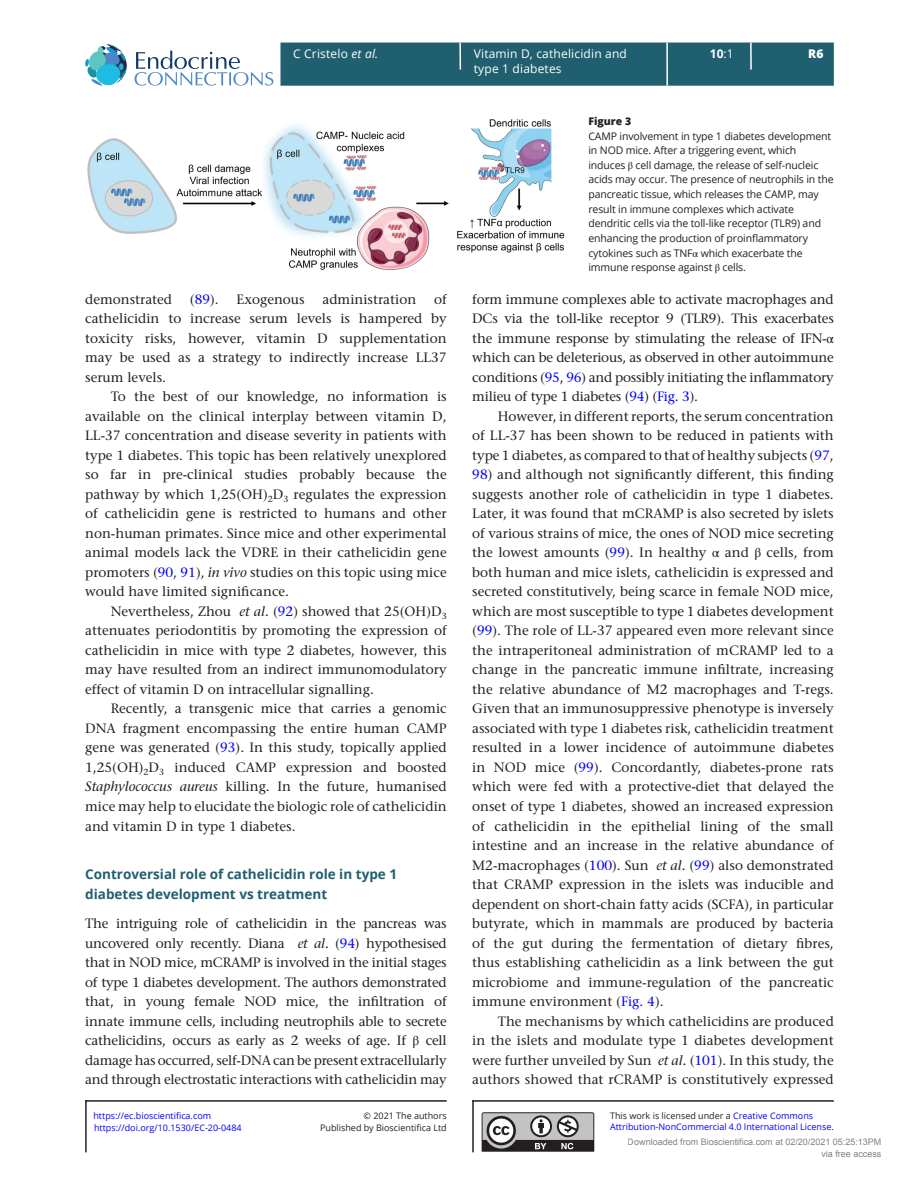
<style>
.page{position:relative;width:919px;height:1187px;background:#fff}
.page>*{position:absolute;margin:0;border:0;box-sizing:border-box;transform-origin:0 0}
.TXI{font:500 13.5px/19.5px "Stone Serif Std";color:#231f20;text-align:justify}
.TXT{font:500 13.5px/19.5px "Stone Serif Std";letter-spacing:-.015em;color:#231f20;text-align:justify}
.t1{font:700 13.5px/19.5px "Open Sans";color:#205f6f}
.t2{font:12px/14.7px "Open Sans";letter-spacing:.015em;color:#fff}
.t3{font:700 12px "Open Sans";color:#fff}
.t4{font:800 12px "Open Sans";color:#fff}
.FC{font:10.5px/14.7px "Open Sans";letter-spacing:-.015em;color:#231f20}
.FC-2{font:800 10.5px "Open Sans";color:#231f20}
.t5{font:9px "Open Sans";color:#00f}
.t6{font:9px/11.6px "Open Sans";color:#231f20;text-align:right}
.t7{font:9px/12px "Arial";color:rgb(0 0 0/.5);text-align:right}
.s1{font-style:italic}
.s2{font-weight:400}
.s3{color:#00f}
.s4{font-family:"STIX General";font-weight:400}
.s5{font-family:"STIX General"}
</style>
<div class="page">
<div style="left:280px;top:43px;width:553px;height:43px;background:#205f6f;border:2px solid #205f6f"></div>
<svg style="left:750px;top:43px;width:1px;height:27px"></svg>
<hr style="left:459px;top:43px;width:2px;height:27px;background:#fff">
<svg style="left:134px;top:51px;width:139px;height:35px"></svg>
<svg style="left:85px;top:44px;width:42px;height:42px"></svg>
<hr style="left:666px;top:43px;width:2px;height:43px;background:#fff">
<img style="left:87px;top:119px;width:478px;height:151px">
<svg style="left:481px;top:1112px;width:113px;height:39px;background:#8c8b8c"></svg>
<hr style="left:472px;top:1100px;width:361px;height:1px;background:#231f20">
<hr style="left:472px;top:1100px;width:1px;height:52px;background:#231f20">
<hr style="left:85px;top:1100px;width:361px;height:1px;background:#231f20">
<hr style="left:85px;top:1100px;width:2px;height:52px;background:#231f20">
<p class="t2" style="left:293px;top:46px;width:87px">C Cristelo <span class="s1">et al.</span></p>
<p class="t2" style="left:474px;top:46px;width:155px">Vitamin D, cathelicidin and type 1 diabetes</p>
<p class="t4" style="left:808px;top:45px;width:17px">R6</p>
<p class="t3" style="left:709px;top:46px;width:25px">10<span class="s2">:1</span></p>
<p class="TXI" style="left:85px;top:289px;width:363px;text-indent:349px">of cathelicidin to increase serum levels is hampered by toxicity risks, however, vitamin D supplementation may be used as a strategy to indirectly increase LL37 serum levels.</p>
<p class="TXI" style="left:85px;top:387px;width:363px;text-indent:26px">To the best of our knowledge, no information is available on the clinical interplay between vitamin D, LL-37 concentration and disease severity in patients with type 1 diabetes. This topic has been relatively unexplored so far in pre-clinical studies probably because the pathway by which 1,25(OH)<sub>2</sub>D<sub>3</sub> regulates the expression of cathelicidin gene is restricted to humans and other non-human primates. Since mice and other experimental animal models lack the VDRE in their cathelicidin gene promoters (<span class="s3">90</span>, <span class="s3">91</span>), <span class="s1">in vivo</span> studies on this topic using mice would have limited significance.</p>
<p class="TXI" style="left:85px;top:601px;width:363px;text-indent:26px">Nevertheless, Zhou <span class="s1">et al.</span> (<span class="s3">92</span>) showed that 25(OH)D<sub>3 </sub>attenuates periodontitis by promoting the expression of cathelicidin in mice with type 2 diabetes, however, this may have resulted from an indirect immunomodulatory effect of vitamin D on intracellular signalling.</p>
<p class="TXI" style="left:85px;top:699px;width:363px;text-indent:26px">Recently, a transgenic mice that carries a genomic DNA fragment encompassing the entire human CAMP gene was generated (<span class="s3">93</span>). In this study, topically applied 1,25(OH)<sub>2</sub>D<sub>3</sub> induced CAMP expression and boosted <span class="s1">Staphylococcus aureus</span> killing. In the future, humanised mice may help to elucidate the biologic role of cathelicidin and vitamin D in type 1 diabetes.</p>
<h2 class="t1" style="left:85px;top:864px;width:313px">Controversial role of cathelicidin role in type 1 diabetes development vs treatment</h2>
<p class="TXT" style="left:85px;top:913px;width:363px">The intriguing role of cathelicidin in the pancreas was uncovered only recently. Diana <span class="s1">et al.</span> (<span class="s3">94</span>) hypothesised that in NOD mice, mCRAMP is involved in the initial stages of type 1 diabetes development. The authors demonstrated that, in young female NOD mice, the infiltration of innate immune cells, including neutrophils able to secrete cathelicidins, occurs as early as 2 weeks of age. If <span class="s4">β</span> cell damage has occurred, self-DNA can be present extracellularly and through electrostatic interactions with cathelicidin may</p>
<p class="TXI" style="left:85px;top:289px;width:88px">demonstrated</p>
<p class="TXI" style="left:190px;top:289px;width:30px">(<span class="s3">89</span>).</p>
<p class="TXI" style="left:236px;top:289px;width:70px">Exogenous</p>
<p class="TXI" style="left:322px;top:289px;width:95px">administration</p>
<p class="FC-2" style="left:588px;top:113px;width:44px">Figure 3</p>
<p class="FC" style="left:588px;top:128px;width:247px">CAMP involvement in type 1 diabetes development in NOD mice. After a triggering event, which induces <span class="s5">β</span> cell damage, the release of self-nucleic acids may occur. The presence of neutrophils in the pancreatic tissue, which releases the CAMP, may result in immune complexes which activate dendritic cells via the toll-like receptor (TLR9) and enhancing the production of proinflammatory cytokines such as TNF<span class="s5">α</span> which exacerbate the immune response against <span class="s5">β</span> cells.</p>
<p class="TXT" style="left:472px;top:289px;width:363px">form immune complexes able to activate macrophages and DCs via the toll-like receptor 9 (TLR9). This exacerbates the immune response by stimulating the release of IFN-<span class="s4">α </span>which can be deleterious, as observed in other autoimmune conditions (<span class="s3">95</span>, <span class="s3">96</span>) and possibly initiating the inflammatory milieu of type 1 diabetes (<span class="s3">94</span>) (<span class="s3">Fig. 3</span>).</p>
<p class="TXI" style="left:472px;top:406px;width:363px;text-indent:26px">However, in different reports, the serum concentration of LL-37 has been shown to be reduced in patients with type 1 diabetes, as compared to that of healthy subjects (<span class="s3">97</span>,</p>
<p class="TXI" style="left:472px;top:465px;width:363px"><span class="s3">98</span>) and although not significantly different, this finding suggests another role of cathelicidin in type 1 diabetes.<br>Later, it was found that mCRAMP is also secreted by islets of various strains of mice, the ones of NOD mice secreting the lowest amounts (<span class="s3">99</span>). In healthy <span class="s4">α</span> and <span class="s4">β</span> cells, from both human and mice islets, cathelicidin is expressed and secreted constitutively, being scarce in female NOD mice, which are most susceptible to type 1 diabetes development (<span class="s3">99</span>). The role of LL-37 appeared even more relevant since the intraperitoneal administration of mCRAMP led to a change in the pancreatic immune infiltrate, increasing the relative abundance of M2 macrophages and T-regs.<br>Given that an immunosuppressive phenotype is inversely associated with type 1 diabetes risk, cathelicidin treatment resulted in a lower incidence of autoimmune diabetes in NOD mice (<span class="s3">99</span>). Concordantly, diabetes-prone rats which were fed with a protective-diet that delayed the onset of type 1 diabetes, showed an increased expression of cathelicidin in the epithelial lining of the small intestine and an increase in the relative abundance of M2-macrophages (<span class="s3">100</span>). Sun <span class="s1">et al.</span> (<span class="s3">99</span>) also demonstrated that CRAMP expression in the islets was inducible and dependent on short-chain fatty acids (SCFA), in particular butyrate, which in mammals are produced by bacteria of the gut during the fermentation of dietary fibres, thus establishing cathelicidin as a link between the gut microbiome and immune-regulation of the pancreatic immune environment (<span class="s3">Fig. 4</span>).</p>
<p class="TXI" style="left:472px;top:1011px;width:363px;text-indent:26px">The mechanisms by which cathelicidins are produced in the islets and modulate type 1 diabetes development were further unveiled by Sun <span class="s1">et al.</span> (<span class="s3">101</span>). In this study, the authors showed that rCRAMP is constitutively expressed</p>
<p class="t5" style="left:93px;top:1109px;width:119px">https://ec.bioscientifica.com</p>
<p class="t6" style="left:320px;top:1109px;width:128px">© 2021 The authors<br>Published by Bioscientifica Ltd</p>
<p class="t6" style="left:610px;top:1109px;width:204px">This work is licensed under a <span class="s3">Creative Commons</span></p>
<p class="t5" style="left:94px;top:1121px;width:149px">https://doi.org/10.1530/EC-20-0484</p>
<p class="t5" style="left:610px;top:1120px;width:225px">Attribution-NonCommercial 4.0 International License.</p>
<p class="t7" style="left:627px;top:1135px;width:255px">Downloaded from Bioscientifica.com at 02/20/2021 05:25:13PM via free access</p>
</div>
